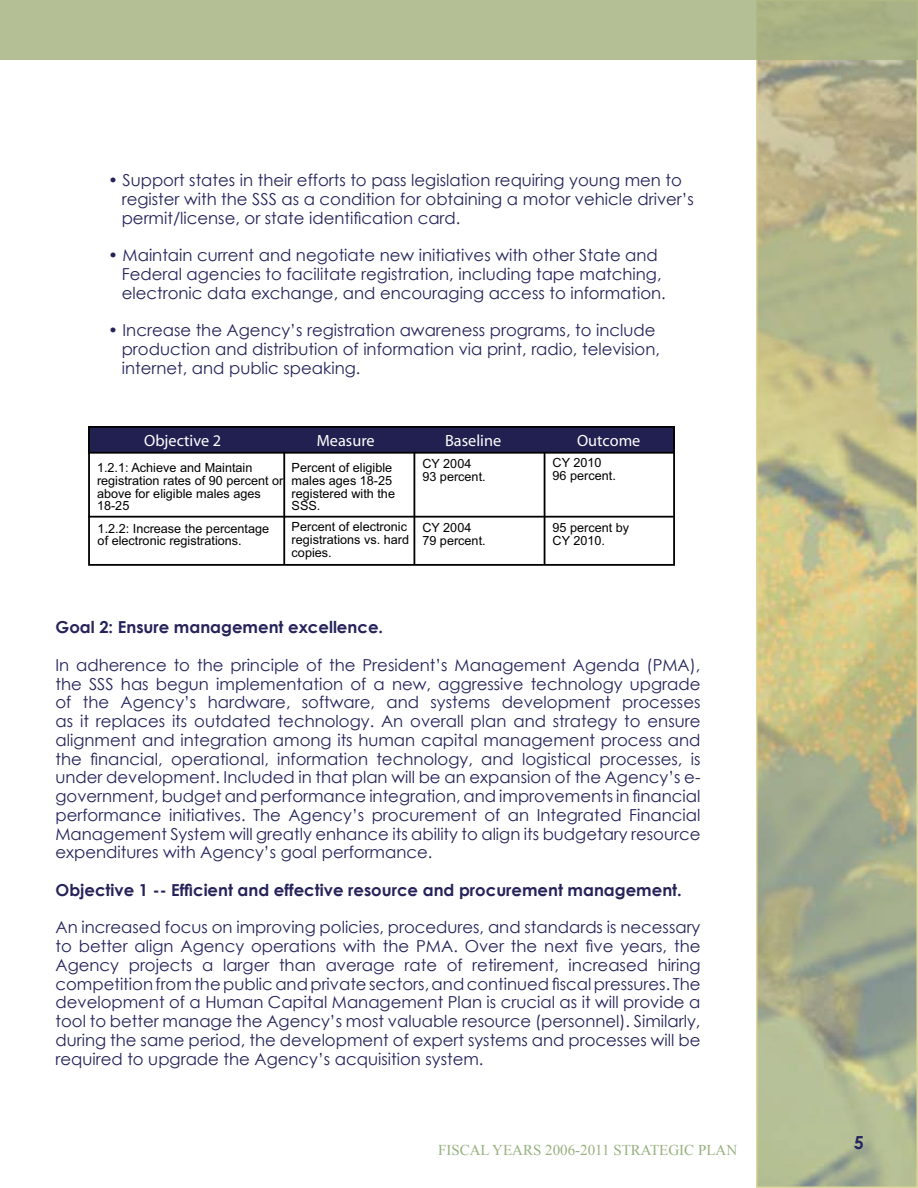
<style>
.page{position:relative;width:918px;height:1188px;background:#fff}
.page>*{position:absolute;margin:0;border:0;box-sizing:border-box;transform-origin:0 0}
.t1{font:700 18px "Century Gothic";color:#27255e}
.t2{font:16.5px/18.8px "Century Gothic";color:#25235a}
.t3{font:700 16.5px "Century Gothic";color:#25235a}
.t4{font:16.2px "Myriad";color:#fff}
.t5{font:15px "Times New Roman";color:#97b17f}
.t6{font:12.6px/12.6px "Arial";color:#000}
</style>
<div class="page">
<img style="left:759px;top:60px;width:156px;height:1125px">
<div style="left:756px;top:0;width:162px;height:1188px;border:2px solid #d7cb81"></div>
<div style="left:0;top:0;width:918px;height:60px;background:linear-gradient(to right,#b8c39b,#adb68a)"></div>
<svg style="left:88px;top:454px;width:587px;height:112px"></svg>
<div style="left:89px;top:427px;width:585px;height:26px;background:#212051"></div>
<div style="left:88px;top:426px;width:587px;height:28px;border:2px solid #000"></div>
<hr style="left:88px;top:516px;width:587px;height:2px;background:#000">
<p class="t2" style="left:122px;top:171px;width:574px;text-indent:-14px">• Support states in their efforts to pass legislation requiring young men to register with the SSS as a condition for obtaining a motor vehicle driver’s permit/license, or state identification card.</p>
<p class="t2" style="left:122px;top:246px;width:546px;text-indent:-14px">• Maintain current and negotiate new initiatives with other State and<br>Federal agencies to facilitate registration, including tape matching, electronic data exchange, and encouraging access to information.</p>
<p class="t2" style="left:122px;top:321px;width:540px;text-indent:-14px">• Increase the Agency’s registration awareness programs, to include production and distribution of information via print, radio, television, internet, and public speaking.</p>
<p class="t4" style="left:144px;top:433px;width:78px">Objective 2</p>
<p class="t4" style="left:317px;top:433px;width:59px">Measure</p>
<p class="t4" style="left:445px;top:433px;width:58px">Baseline</p>
<p class="t4" style="left:577px;top:433px;width:65px">Outcome</p>
<p class="t6" style="left:97px;top:462px;width:188px">1.2.1: Achieve and Maintain registration rates of 90 percent or above for eligible males ages<br>18-25</p>
<p class="t6" style="left:98px;top:522px;width:173px">1.2.2: Increase the percentage of electronic registrations.</p>
<p class="t6" style="left:553px;top:456px;width:65px">CY 2010<br>96 percent.</p>
<p class="t6" style="left:422px;top:458px;width:65px">CY 2004<br>93 percent.</p>
<p class="t6" style="left:422px;top:521px;width:65px">CY 2004<br>79 percent.</p>
<p class="t6" style="left:292px;top:462px;width:105px">Percent of eligible males ages 18-25 registered with the<br>SSS.</p>
<p class="t6" style="left:292px;top:521px;width:119px">Percent of electronic registrations vs. hard copies.</p>
<p class="t6" style="left:553px;top:521px;width:78px">95 percent by<br>CY 2010.</p>
<p class="t3" style="left:55px;top:615px;width:329px">Goal 2: Ensure management excellence.</p>
<p class="t2" style="left:55px;top:655px;width:647px;text-align:justify">In adherence to the principle of the President’s Management Agenda (PMA), the SSS has begun implementation of a new, aggressive technology upgrade of the Agency’s hardware, software, and systems development processes as it replaces its outdated technology. An overall plan and strategy to ensure alignment and integration among its human capital management process and the financial, operational, information technology, and logistical processes, is under development. Included in that plan will be an expansion of the Agency’s e&shy;government, budget and performance integration, and improvements in financial performance initiatives. The Agency’s procurement of an Integrated Financial Management System will greatly enhance its ability to align its budgetary resource expenditures with Agency’s goal performance.</p>
<p class="t3" style="left:55px;top:877px;width:628px">Objective 1 -- Efficient and effective resource and procurement management.</p>
<p class="t2" style="left:55px;top:918px;width:647px;text-align:justify">An increased focus on improving policies, procedures, and standards is necessary to better align Agency operations with the PMA. Over the next five years, the Agency projects a larger than average rate of retirement, increased hiring competition from the public and private sectors, and continued fiscal pressures. The development of a Human Capital Management Plan is crucial as it will provide a tool to better manage the Agency’s most valuable resource (personnel). Similarly, during the same period, the development of expert systems and processes will be required to upgrade the Agency’s acquisition system.</p>
<p class="t5" style="left:438px;top:1140px;width:301px">FISCAL YEARS 2006-2011 STRATEGIC PLAN</p>
<p class="t1" style="left:854px;top:1129px;width:12px">5</p>
</div>
